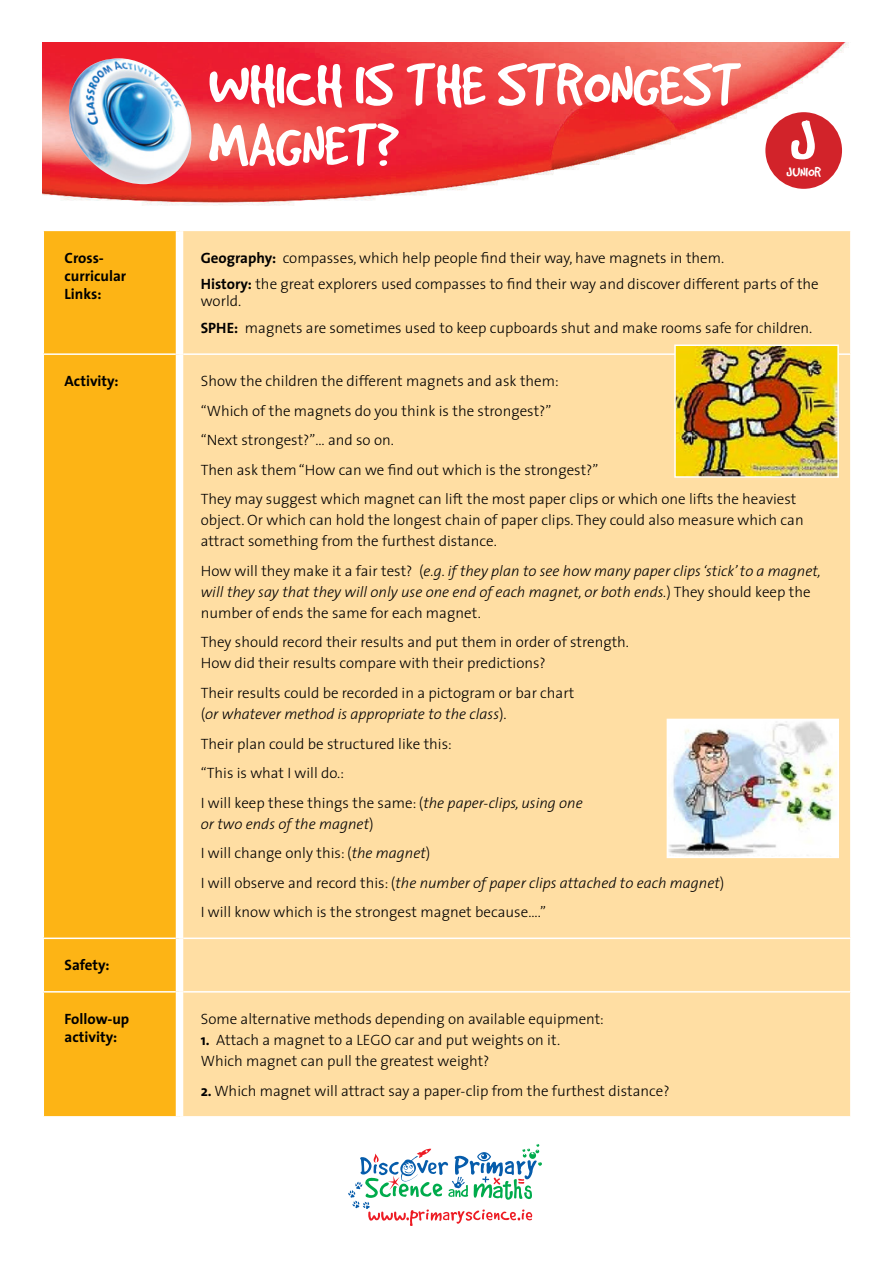
<style>
.page{position:relative;width:893px;height:1263px;background:#fff}
.page>*{position:absolute;margin:0;border:0;box-sizing:border-box;transform-origin:0 0}
.t1{font:70.35px "Good Dog Cool";color:#fff}
.t2{font:66.6px/60.2px "Good Dog Cool";color:#fff}
.t3{font:15.9px "Good Dog Cool";color:#fff}
.t4{font:300 15px/29.5px "The Sans";color:#000}
.t5{font:italic 300 15px/21px "The Sans";color:#000}
.t6{font:700 15px/18px "The Sans";color:#000}
.s1{font-weight:700}
.s2{font-style:normal}
.s3{font-style:italic}
</style>
<div class="page">
<img style="left:43px;top:43px;width:806px;height:163px">
<img style="left:69px;top:58px;width:122px;height:126px">
<div style="left:765px;top:112px;width:77px;height:77px;background:#d2232a;border-radius:50%"></div>
<div style="left:44px;top:231px;width:132px;height:885px;background:#fdb415"></div>
<div style="left:183px;top:231px;width:667px;height:885px;background:#ffdea3"></div>
<hr style="left:43px;top:353px;width:133px;height:2px;background:#fff">
<hr style="left:183px;top:353px;width:669px;height:2px;background:#fff">
<hr style="left:43px;top:937px;width:133px;height:2px;background:#fff">
<hr style="left:183px;top:937px;width:669px;height:2px;background:#fff">
<hr style="left:43px;top:991px;width:133px;height:1px;background:#fff">
<hr style="left:183px;top:991px;width:669px;height:1px;background:#fff">
<img style="left:677px;top:347px;width:159px;height:128px">
<div style="left:674px;top:344px;width:165px;height:134px;border:2px solid #fff"></div>
<img style="left:670px;top:722px;width:166px;height:133px">
<svg style="left:348px;top:1144px;width:194px;height:82px"></svg>
<h2 class="t2" style="left:208px;top:55px;width:534px">WHICH IS THE STRONGEST<br>MAGNET?</h2>
<h1 class="t1" style="left:790px;top:106px;width:28px">J</h1>
<p class="t3" style="left:786px;top:164px;width:20px">JUNIOR</p>
<p class="t6" style="left:65px;top:248px;width:63px">Cross&shy;curricular<br>Links:</p>
<p class="t4" style="left:201px;top:244px;width:619px;line-height:26.5px"><span class="s1">Geography:</span> compasses, which help people find their way, have magnets in them.<br><span class="s1">History:</span> the great explorers used compasses to find their way and discover different parts of the</p>
<p class="t4" style="left:201px;top:288px;width:613px;line-height:26.5px">world.<br><span class="s1">SPHE:</span> magnets are sometimes used to keep cupboards shut and make rooms safe for children.</p>
<p class="t6" style="left:65px;top:372px;width:56px">Activity:</p>
<p class="t4" style="left:201px;top:366px;width:597px">Show the children the different magnets and ask them:<br>“Which of the magnets do you think is the strongest?”<br>“Next strongest?”… and so on.<br>Then ask them “How can we find out which is the strongest?”<br>They may suggest which magnet can lift the most paper clips or which one lifts the heaviest</p>
<p class="t4" style="left:201px;top:509px;width:604px;line-height:21px">object. Or which can hold the longest chain of paper clips. They could also measure which can attract something from the furthest distance.</p>
<p class="t5" style="left:201px;top:560px;width:622px"><span class="s2">How will they make it a fair test? (</span>e.g. if they plan to see how many paper clips ‘stick’ to a magnet, will they say that they will only use one end of each magnet, or both ends.<span class="s2">) They should keep the number of ends the same for each magnet.</span></p>
<p class="t4" style="left:201px;top:631px;width:430px;line-height:21px">They should record their results and put them in order of strength.<br>How did their results compare with their predictions?</p>
<p class="t4" style="left:201px;top:682px;width:375px;line-height:21px">Their results could be recorded in a pictogram or bar chart (<span class="s3">or whatever method is appropriate to the class</span>).</p>
<p class="t4" style="left:201px;top:728px;width:384px">Their plan could be structured like this:<br>“This is what I will do.:<br>I will keep these things the same: (<span class="s3">the paper-clips, using one</span></p>
<p class="t4" style="left:201px;top:808px;width:525px"><span class="s3">or two ends of the magnet</span>)<br>I will change only this: (<span class="s3">the magnet</span>)<br>I will observe and record this: (<span class="s3">the number of paper clips attached to each magnet</span>)<br>I will know which is the strongest magnet because….”</p>
<p class="t6" style="left:65px;top:956px;width:47px">Safety:</p>
<p class="t6" style="left:65px;top:1009px;width:66px">Follow-up activity:</p>
<p class="t4" style="left:201px;top:1004px;width:405px">Some alternative methods depending on available equipment:</p>
<p class="t4" style="left:201px;top:1029px;width:361px;line-height:21px"><span class="s1">1.</span> Attach a magnet to a LEGO car and put weights on it.<br>Which magnet can pull the greatest weight?</p>
<p class="t4" style="left:201px;top:1075px;width:470px"><span class="s1">2.</span> Which magnet will attract say a paper-clip from the furthest distance?</p>
</div>
